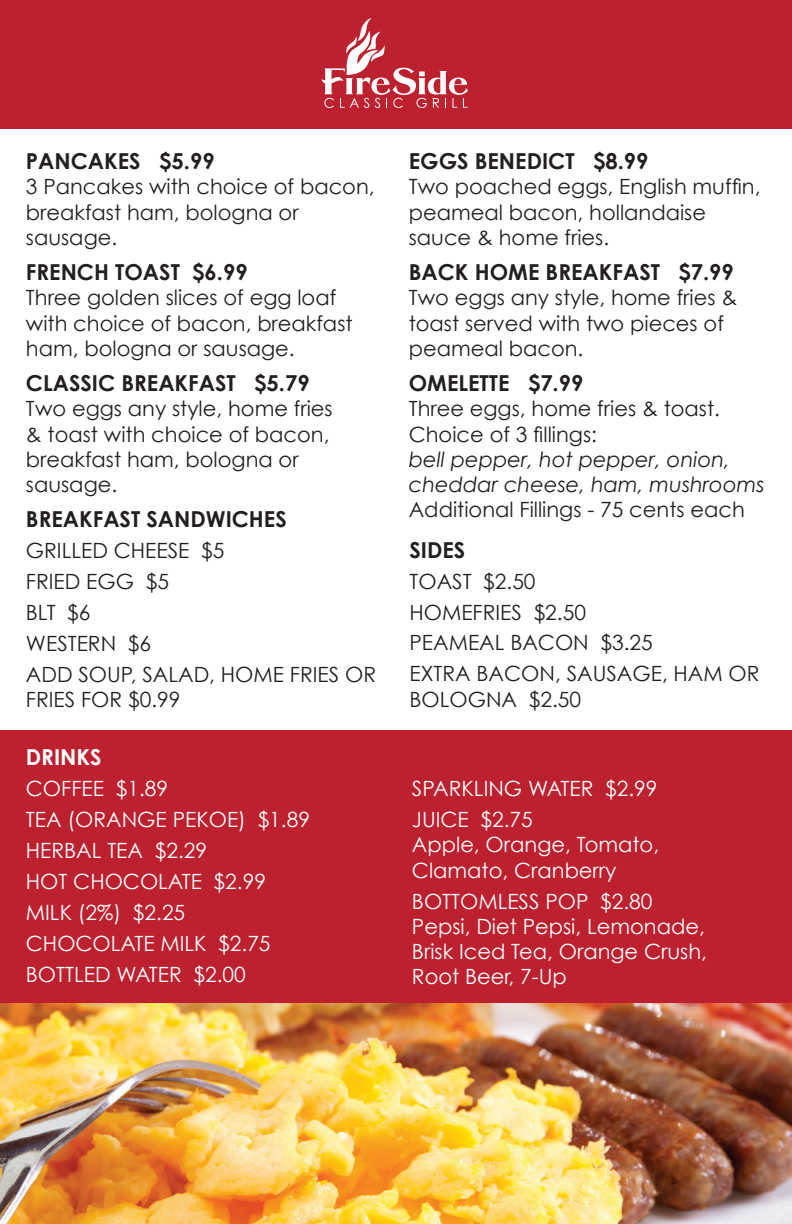
<style>
.page{position:relative;width:792px;height:1224px;background:#fff}
.page>*{position:absolute;margin:0;border:0;box-sizing:border-box;transform-origin:0 0}
.t1{font:700 22px "Century Gothic";color:#231f20}
.t2{font:700 22px "Century Gothic";color:#fff}
.t3{font:21px/25.2px "Century Gothic";color:#231f20}
.t4{font:21px/31px "Century Gothic";color:#fff}
.t5{font:italic 21px/25.2px "Century Gothic";color:#231f20}
</style>
<div class="page">
<img style="left:0;top:1002px;width:792px;height:222px">
<div style="left:0;top:730px;width:792px;height:272px;background:#bd202f"></div>
<div style="left:0;top:0;width:792px;height:128px;background:#bd202f"></div>
<svg style="left:322px;top:18px;width:146px;height:90px"></svg>
<p class="t1" style="left:26px;top:147px;width:190px">PANCAKES $5.99</p>
<p class="t3" style="left:26px;top:174px;width:350px">3 Pancakes with choice of bacon, breakfast ham, bologna or sausage.</p>
<p class="t1" style="left:26px;top:258px;width:223px">FRENCH TOAST $6.99</p>
<p class="t3" style="left:26px;top:285px;width:328px">Three golden slices of egg loaf with choice of bacon, breakfast ham, bologna or sausage.</p>
<p class="t1" style="left:26px;top:369px;width:285px">CLASSIC BREAKFAST $5.79</p>
<p class="t3" style="left:26px;top:396px;width:308px">Two eggs any style, home fries &amp; toast with choice of bacon, breakfast ham, bologna or sausage.</p>
<p class="t1" style="left:26px;top:505px;width:262px">BREAKFAST SANDWICHES</p>
<p class="t3" style="left:26px;top:535px;width:352px;line-height:31px">GRILLED CHEESE $5<br>FRIED EGG $5<br>BLT $6<br>WESTERN $6<br>ADD SOUP, SALAD, HOME FRIES OR</p>
<p class="t3" style="left:26px;top:687px;width:156px">FRIES FOR $0.99</p>
<p class="t1" style="left:409px;top:147px;width:241px">EGGS BENEDICT $8.99</p>
<p class="t3" style="left:409px;top:174px;width:353px">Two poached eggs, English muffin, peameal bacon, hollandaise sauce &amp; home fries.</p>
<p class="t1" style="left:409px;top:258px;width:327px">BACK HOME BREAKFAST $7.99</p>
<p class="t3" style="left:409px;top:285px;width:330px">Two eggs any style, home fries &amp; toast served with two pieces of peameal bacon.</p>
<p class="t1" style="left:409px;top:369px;width:176px">OMELETTE $7.99</p>
<p class="t3" style="left:409px;top:396px;width:313px">Three eggs, home fries &amp; toast.<br>Choice of 3 fillings:</p>
<p class="t5" style="left:409px;top:446px;width:357px">bell pepper, hot pepper, onion, cheddar cheese, ham, mushrooms</p>
<p class="t3" style="left:409px;top:497px;width:338px">Additional Fillings - 75 cents each</p>
<p class="t1" style="left:410px;top:536px;width:57px">SIDES</p>
<p class="t3" style="left:410px;top:565px;width:352px;line-height:31px">TOAST $2.50<br>HOMEFRIES $2.50<br>PEAMEAL BACON $3.25<br>EXTRA BACON, SAUSAGE, HAM OR</p>
<p class="t3" style="left:410px;top:686px;width:173px">BOLOGNA $2.50</p>
<p class="t2" style="left:26px;top:743px;width:77px">DRINKS</p>
<p class="t4" style="left:26px;top:773px;width:286px">COFFEE $1.89<br>TEA (ORANGE PEKOE) $1.89<br>HERBAL TEA $2.29<br>HOT CHOCOLATE $2.99<br>MILK (2%) $2.25<br>CHOCOLATE MILK $2.75<br>BOTTLED WATER $2.00</p>
<p class="t4" style="left:412px;top:773px;width:247px">SPARKLING WATER $2.99<br>JUICE $2.75</p>
<p class="t4" style="left:412px;top:832px;width:249px;line-height:25.2px">Apple, Orange, Tomato,<br>Clamato, Cranberry</p>
<p class="t4" style="left:412px;top:888px;width:297px;line-height:25.2px">BOTTOMLESS POP $2.80<br>Pepsi, Diet Pepsi, Lemonade,<br>Brisk Iced Tea, Orange Crush,<br>Root Beer, 7-Up</p>
</div>
